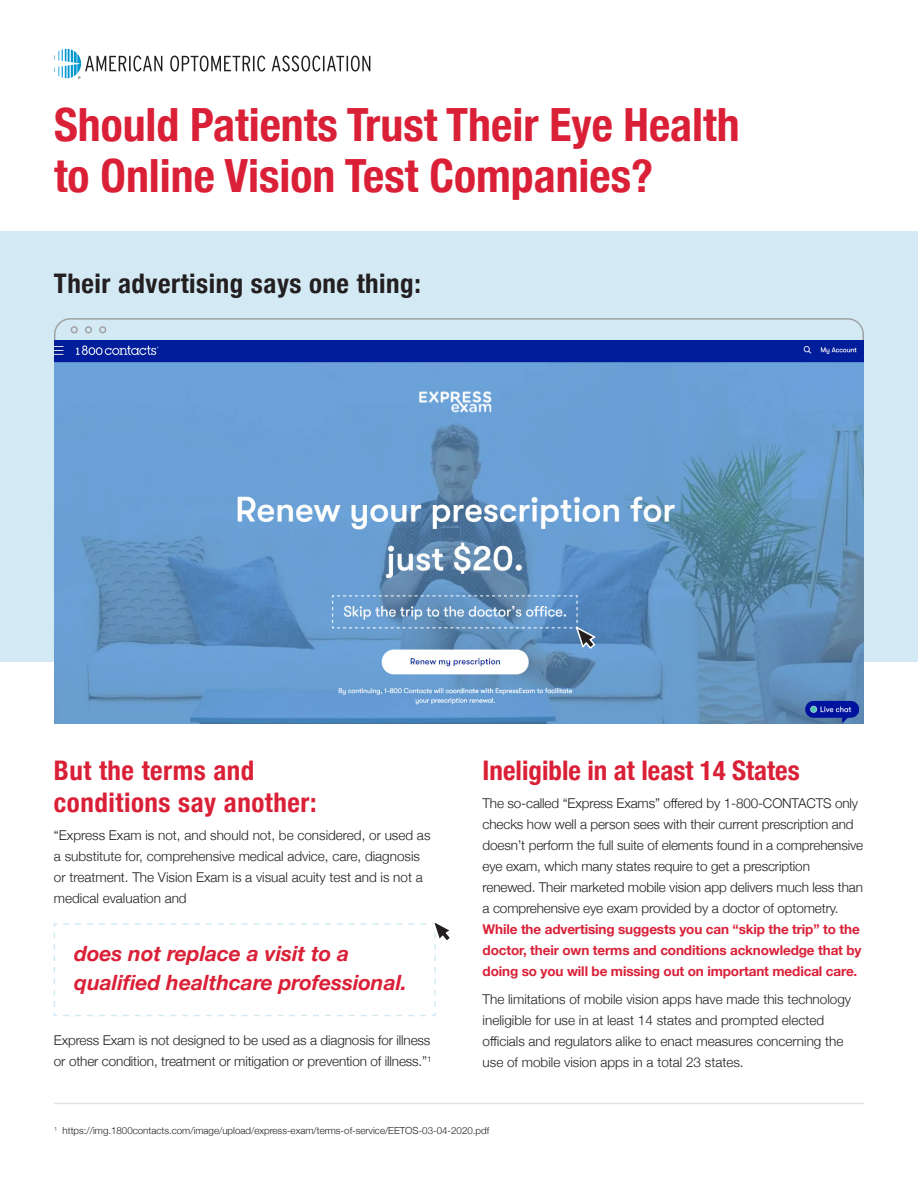
<style>
.page{position:relative;width:918px;height:1188px;background:#fff}
.page>*{position:absolute;margin:0;border:0;box-sizing:border-box;transform-origin:0 0}
.t1{font:700 condensed 45.9px/51px "Helvetica Neue";color:#da2037}
.t2{font:700 condensed 27px/32.4px "Helvetica Neue";letter-spacing:.02em;color:#da2037}
.t3{font:700 condensed 27px "Helvetica Neue";letter-spacing:.02em;color:#231f20}
.t4{font:700 condensed 27px "Helvetica Neue";color:#da2037}
.t5{font:italic 700 21px/28.5px "Helvetica Neue";color:#da2037}
.t6{font:300 13.5px/21px "Helvetica Neue";letter-spacing:-.01em;color:#231f20}
.t7{font:300 9.75px "Helvetica Neue";color:#231f20}
.s1{font-weight:700;color:#da2037}
</style>
<div class="page">
<div style="left:0;top:232px;width:918px;height:430px;background:#d3eaf5"></div>
<svg style="left:54px;top:49px;width:316px;height:30px"></svg>
<hr style="left:54px;top:1103px;width:810px;height:1px;background:#e0e3e3">
<div style="left:54px;top:318px;width:810px;height:51px;border:2px solid #a0a2a4;border-radius:15px"></div>
<div style="left:71px;top:326px;width:7px;height:7px;border:2px solid #a0a2a4;border-radius:50%"></div>
<div style="left:85px;top:326px;width:7px;height:7px;border:2px solid #a0a2a4;border-radius:50%"></div>
<div style="left:99px;top:326px;width:7px;height:7px;border:2px solid #a0a2a4;border-radius:50%"></div>
<img style="left:54px;top:340px;width:810px;height:384px">
<svg style="left:332px;top:595px;width:265px;height:55px;background:#6a97c2"></svg>
<svg style="left:53px;top:922px;width:397px;height:95px"></svg>
<p class="t1" style="left:54px;top:96px;width:687px">Should Patients Trust Their Eye Health to Online Vision Test Companies?</p>
<p class="t3" style="left:54px;top:261px;width:368px">Their advertising says one thing:</p>
<p class="t2" style="left:54px;top:752px;width:264px">But the terms and conditions say another:</p>
<p class="t6" style="left:54px;top:824px;width:378px">“Express Exam is not, and should not, be considered, or used as a substitute for, comprehensive medical advice, care, diagnosis or treatment. The Vision Exam is a visual acuity test and is not a medical evaluation and</p>
<p class="t5" style="left:74px;top:940px;width:334px">does not replace a visit to a qualified healthcare professional.</p>
<p class="t6" style="left:54px;top:1029px;width:379px">Express Exam is not designed to be used as a diagnosis for illness or other condition, treatment or mitigation or prevention of illness.”<sup>1</sup></p>
<p class="t4" style="left:483px;top:748px;width:319px">Ineligible in at least 14 States</p>
<p class="t6" style="left:483px;top:791px;width:382px">The so-called “Express Exams” offered by 1-800-CONTACTS only checks how well a person sees with their current prescription and doesn’t perform the full suite of elements found in a comprehensive eye exam, which many states require to get a prescription renewed. Their marketed mobile vision app delivers much less than a comprehensive eye exam provided by a doctor of optometry.<br><span class="s1">While the advertising suggests you can “skip the trip” to the doctor, their own terms and conditions acknowledge that by doing so you will be missing out on important medical care.</span></p>
<p class="t6" style="left:483px;top:987px;width:370px">The limitations of mobile vision apps have made this technology ineligible for use in at least 14 states and prompted elected officials and regulators alike to enact measures concerning the use of mobile vision apps in a total 23 states.</p>
<p class="t7" style="left:54px;top:1123px;width:437px"><sup>1</sup> https://img.1800contacts.com/image/upload/express-exam/terms-of-service/EETOS-03-04-2020.pdf</p>
</div>
